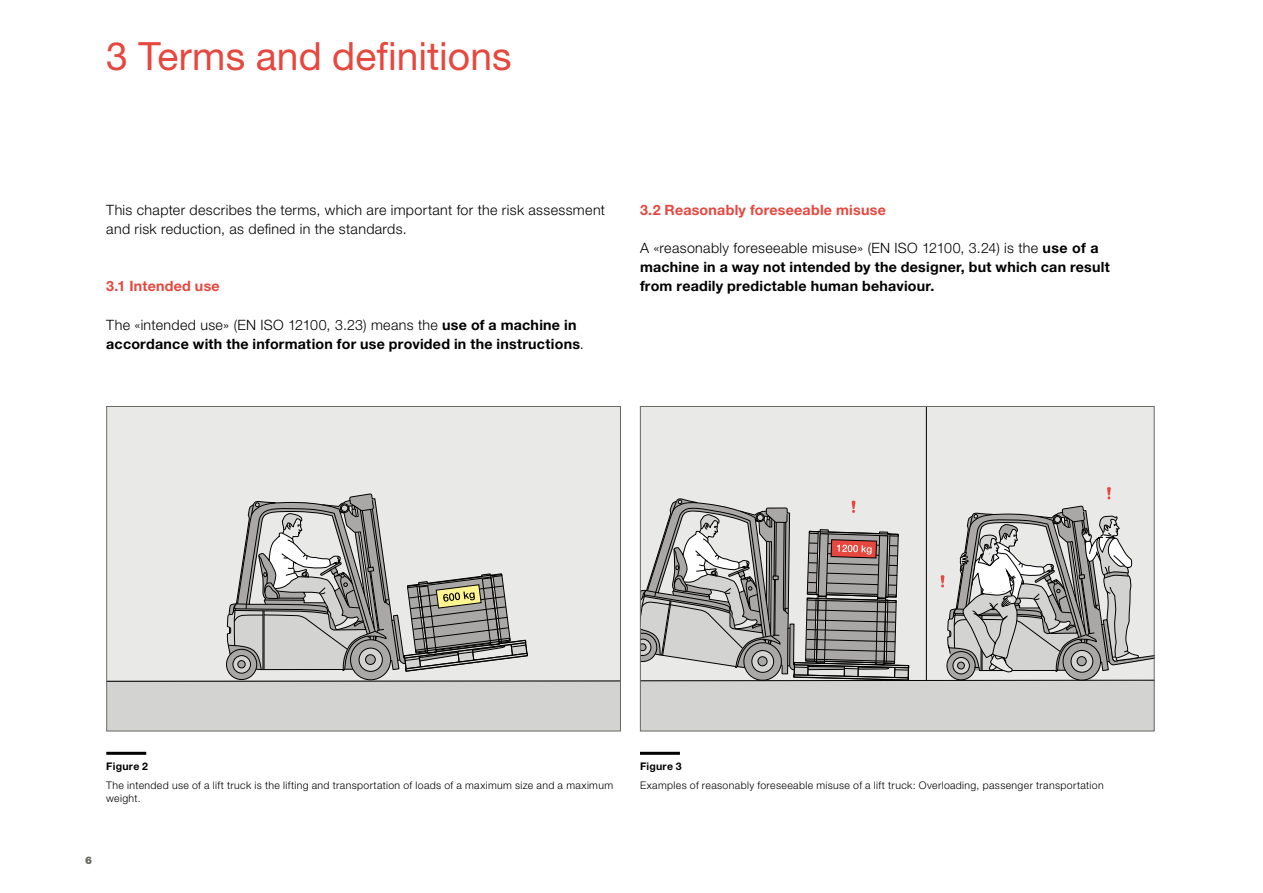
<style>
.page{position:relative;width:1263px;height:893px;background:#fff}
.page>*{position:absolute;margin:0;border:0;box-sizing:border-box;transform-origin:0 0}
.t1{font:39px "Helvetica Neue LT Std";color:#e6473e}
.t2{font:700 14.25px/19.2px "Helvetica Neue LT Std";letter-spacing:.015em;color:#000}
.t3{font:300 14.25px/19.2px "Helvetica Neue LT Std";letter-spacing:.025em;color:#000}
.t4{font:700 14.25px "Helvetica Neue LT Std";letter-spacing:.015em;color:#e6473e}
.t5{font:300 10.5px/12.8px "Helvetica Neue LT Std";letter-spacing:.035em;color:#000}
.t6{font:700 10.5px "Helvetica Neue LT Std";letter-spacing:.025em;color:#000}
.t7{font:900 10.5px "Helvetica Neue LT Std";color:#6a6864}
.s1{font-weight:300}
</style>
<div class="page">
<div style="left:640px;top:406px;width:514px;height:325px;background:#e9e9e8"></div>
<div style="left:883px;top:680px;width:271px;height:51px;background:#d3d3d2"></div>
<div style="left:640px;top:680px;width:243px;height:51px;background:#d3d3d2"></div>
<svg style="left:642px;top:487px;width:510px;height:195px"></svg>
<hr style="left:926px;top:406px;width:1px;height:274px;background:#000">
<div style="left:107px;top:406px;width:513px;height:325px;background:#e9e9e8"></div>
<div style="left:107px;top:681px;width:513px;height:50px;background:#d3d3d2"></div>
<svg style="left:108px;top:494px;width:511px;height:188px"></svg>
<hr style="left:106px;top:752px;width:40px;height:3px;background:#000">
<hr style="left:640px;top:752px;width:40px;height:3px;background:#000">
<h1 class="t1" style="left:106px;top:33px;width:407px">3 Terms and definitions</h1>
<p class="t3" style="left:106px;top:200px;width:500px">This chapter describes the terms, which are important for the risk assessment and risk reduction, as defined in the standards.</p>
<p class="t4" style="left:106px;top:277px;width:115px">3.1 Intended use</p>
<p class="t2" style="left:106px;top:315px;width:479px"><span class="s1">The «intended use» (EN ISO 12100, 3.23) means the</span> use of a machine in accordance with the information for use provided in the instructions<span class="s1">.</span></p>
<p class="t4" style="left:640px;top:201px;width:247px">3.2 Reasonably foreseeable misuse</p>
<p class="t2" style="left:640px;top:238px;width:471px"><span class="s1">A «reasonably foreseeable misuse» (EN ISO 12100, 3.24) is the</span> use of a machine in a way not intended by the designer, but which can result from readily predictable human behaviour.</p>
<p class="t6" style="left:106px;top:759px;width:43px">Figure 2</p>
<p class="t6" style="left:640px;top:759px;width:43px">Figure 3</p>
<p class="t5" style="left:106px;top:778px;width:508px">The intended use of a lift truck is the lifting and transportation of loads of a maximum size and a maximum weight.</p>
<p class="t5" style="left:640px;top:778px;width:465px">Examples of reasonably foreseeable misuse of a lift truck: Overloading, passenger transportation</p>
<p class="t7" style="left:85px;top:854px;width:9px">6</p>
</div>
